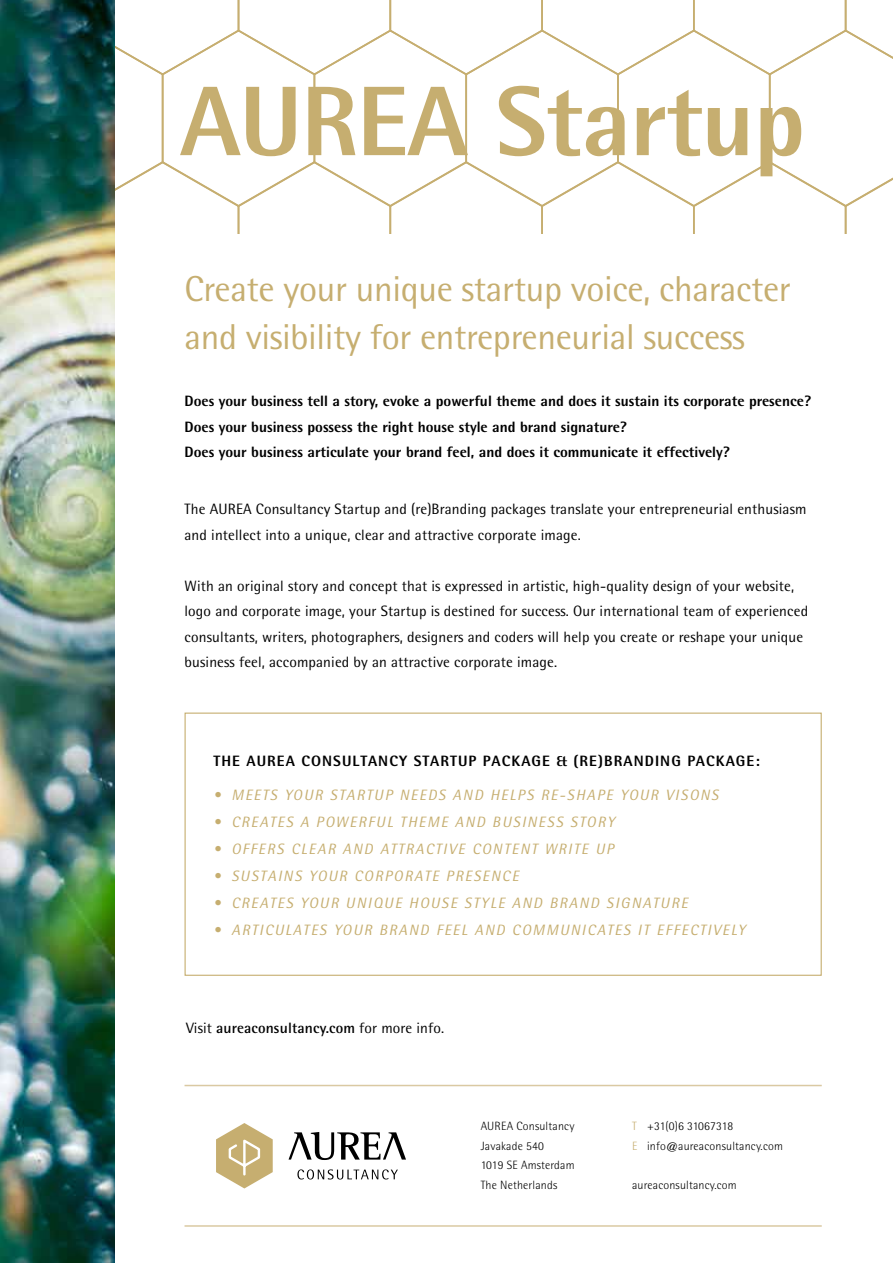
<style>
.page{position:relative;width:893px;height:1263px;background:#fff}
.page>*{position:absolute;margin:0;border:0;box-sizing:border-box;transform-origin:0 0}
.t1{font:800 99px "Rotis Semi Sans";letter-spacing:-.01em;color:#c6ae70}
.t2{font:36px/48px "Rotis Semi Sans";letter-spacing:-.01em;color:#c6ae70}
.t3{font:15px/25.5px "Rotis Semi Sans";letter-spacing:.01em;color:#000}
.t4{font:italic 15px "Rotis Semi Sans";letter-spacing:.11em;color:#c6ae70}
.t5{font:800 15px/25.5px "Rotis Semi Sans";color:#000}
.t6{font:800 15px "Rotis Semi Sans";letter-spacing:.07em;color:#000}
.t7{font:700 15px "Rotis Semi Sans";letter-spacing:.01em;color:#000}
.t8{font:300 12px/19.5px "Rotis Semi Sans";letter-spacing:.015em;color:#000}
.s1{font-weight:400}
.s2{color:#c6ae70}
</style>
<div class="page">
<svg style="left:115px;top:0;width:778px;height:234px"></svg>
<div style="left:185px;top:712px;width:637px;height:264px;background:#fff;border:1px solid #c6ae70"></div>
<svg style="left:289px;top:1132px;width:117px;height:28px"></svg>
<svg style="left:297px;top:1169px;width:101px;height:10px"></svg>
<svg style="left:216px;top:1123px;width:57px;height:65px"></svg>
<hr style="left:185px;top:1085px;width:637px;height:1px;background:#dac9a2">
<hr style="left:185px;top:1225px;width:637px;height:2px;background:#dac9a2">
<img style="left:0;top:0;width:115px;height:1263px">
<h1 class="t1" style="left:180px;top:59px;width:627px">AUREA Startup</h1>
<h2 class="t2" style="left:185px;top:264px;width:608px">Create your unique startup voice, character and visibility for entrepreneurial success</h2>
<p class="t5" style="left:185px;top:388px;width:628px">Does your business tell a story, evoke a powerful theme and does it sustain its corporate presence?<br>Does your business possess the right house style and brand signature?<br>Does your business articulate your brand feel, and does it communicate it effectively?</p>
<p class="t3" style="left:185px;top:496px;width:623px">The AUREA Consultancy Startup and (re)Branding packages translate your entrepreneurial enthusiasm and intellect into a unique, clear and attractive corporate image.</p>
<p class="t3" style="left:185px;top:573px;width:625px">With an original story and concept that is expressed in artistic, high-quality design of your website, logo and corporate image, your Startup is destined for success. Our international team of experienced consultants, writers, photographers, designers and coders will help you create or reshape your unique business feel, accompanied by an attractive corporate image.</p>
<p class="t6" style="left:213px;top:751px;width:548px">THE AUREA CONSULTANCY STARTUP PACKAGE &amp; (RE)BRANDING PACKAGE:</p>
<p class="t4" style="left:213px;top:786px;width:507px">• MEETS YOUR STARTUP NEEDS AND HELPS RE-SHAPE YOUR VISONS</p>
<p class="t4" style="left:213px;top:813px;width:403px">• CREATES A POWERFUL THEME AND BUSINESS STORY</p>
<p class="t4" style="left:213px;top:840px;width:402px">• OFFERS CLEAR AND ATTRACTIVE CONTENT WRITE UP</p>
<p class="t4" style="left:213px;top:867px;width:307px">• SUSTAINS YOUR CORPORATE PRESENCE</p>
<p class="t4" style="left:213px;top:894px;width:476px">• CREATES YOUR UNIQUE HOUSE STYLE AND BRAND SIGNATURE</p>
<p class="t4" style="left:213px;top:921px;width:533px">• ARTICULATES YOUR BRAND FEEL AND COMMUNICATES IT EFFECTIVELY</p>
<p class="t7" style="left:186px;top:1018px;width:260px"><span class="s1">Visit</span> aureaconsultancy.com <span class="s1">for more info.</span></p>
<p class="t8" style="left:481px;top:1116px;width:96px">AUREA Consultancy<br>Javakade 540<br>1019 SE Amsterdam<br>The Netherlands</p>
<p class="t8" style="left:632px;top:1116px;width:152px"><span class="s2">T</span> +31(0)6 31067318<br><span class="s2">E</span> info@aureaconsultancy.com</p>
<p class="t8" style="left:632px;top:1175px;width:106px">aureaconsultancy.com</p>
</div>
